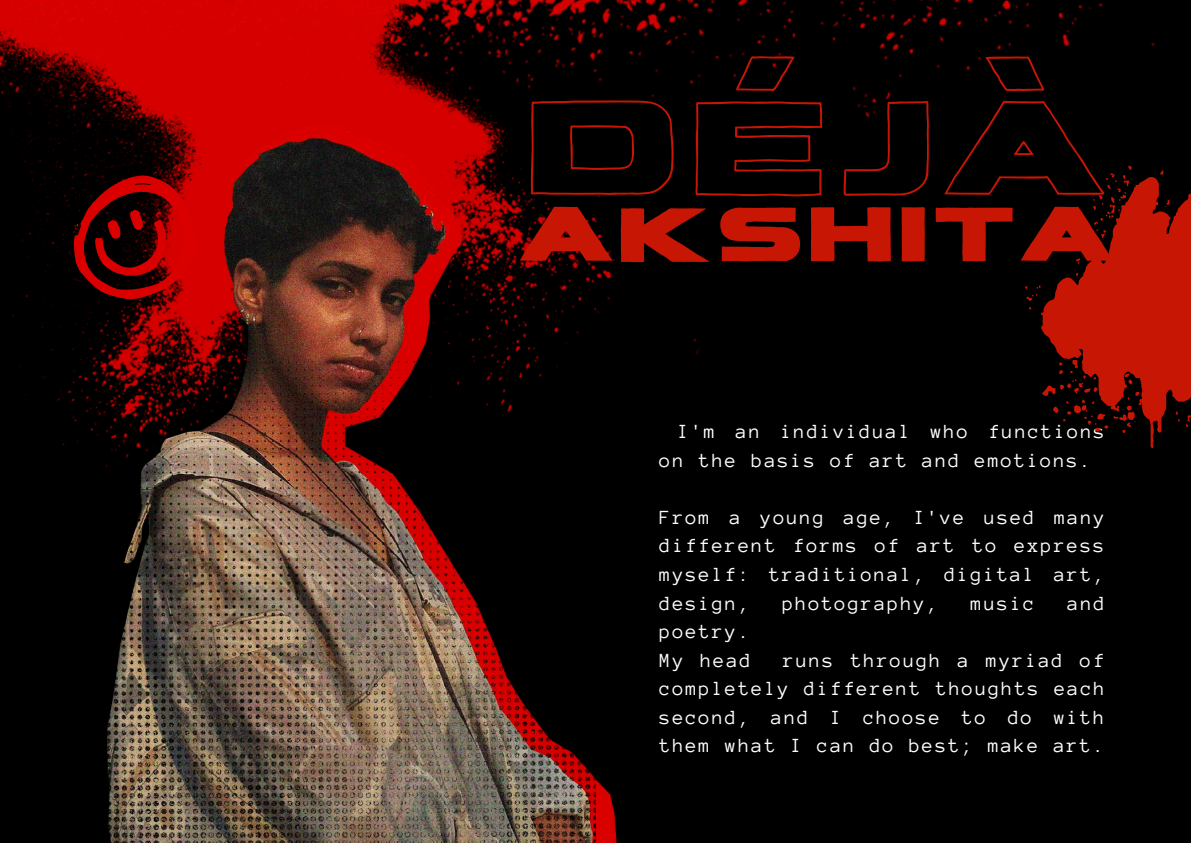
<style>
.page{position:relative;width:1191px;height:843px;background:#fff}
.page>*{position:absolute;margin:0;border:0;box-sizing:border-box;transform-origin:0 0}
.t1{font:135.6px "Revive 80 Phatt Outline";color:#c81604}
.t2{font:77.1px "Revive 80 Phatt";color:#c81604}
.t3{font:20.5px/28.5px "Anonymous Pro";letter-spacing:.095em;color:#fff}
</style>
<div class="page">
<div style="left:0;top:0;width:1190px;height:842px;background:#000"></div>
<img style="left:6px;top:130px;width:696px;height:712px">
<img style="left:6px;top:357px;width:590px;height:485px">
<svg style="left:54px;top:162px;width:157px;height:154px"></svg>
<img style="left:0;top:0;width:1155px;height:130px">
<svg style="left:1041px;top:165px;width:149px;height:268px;fill:#c81604"></svg>
<h1 class="t1" style="left:521px;top:47px;width:592px">déjà</h1>
<h2 class="t2" style="left:517px;top:163px;width:600px">AKSHITA</h2>
<p class="t3" style="left:659px;top:417px;width:447px;text-indent:18px">I'm an individual who functions on the basis of art and emotions.</p>
<p class="t3" style="left:659px;top:503px;width:447px;text-align:justify">From a young age, I've used many different forms of art to express myself: traditional, digital art, design,</p>
<p class="t3" style="left:782px;top:588px;width:157px">photography,</p>
<p class="t3" style="left:970px;top:588px;width:65px">music</p>
<p class="t3" style="left:1067px;top:588px;width:39px">and</p>
<p class="t3" style="left:659px;top:617px;width:93px">poetry.<br>My head</p>
<p class="t3" style="left:659px;top:645px;width:447px;text-align:justify;text-indent:123px">runs through a myriad of completely different thoughts each second, and I choose to do with them what I can do best; make art.</p>
</div>
